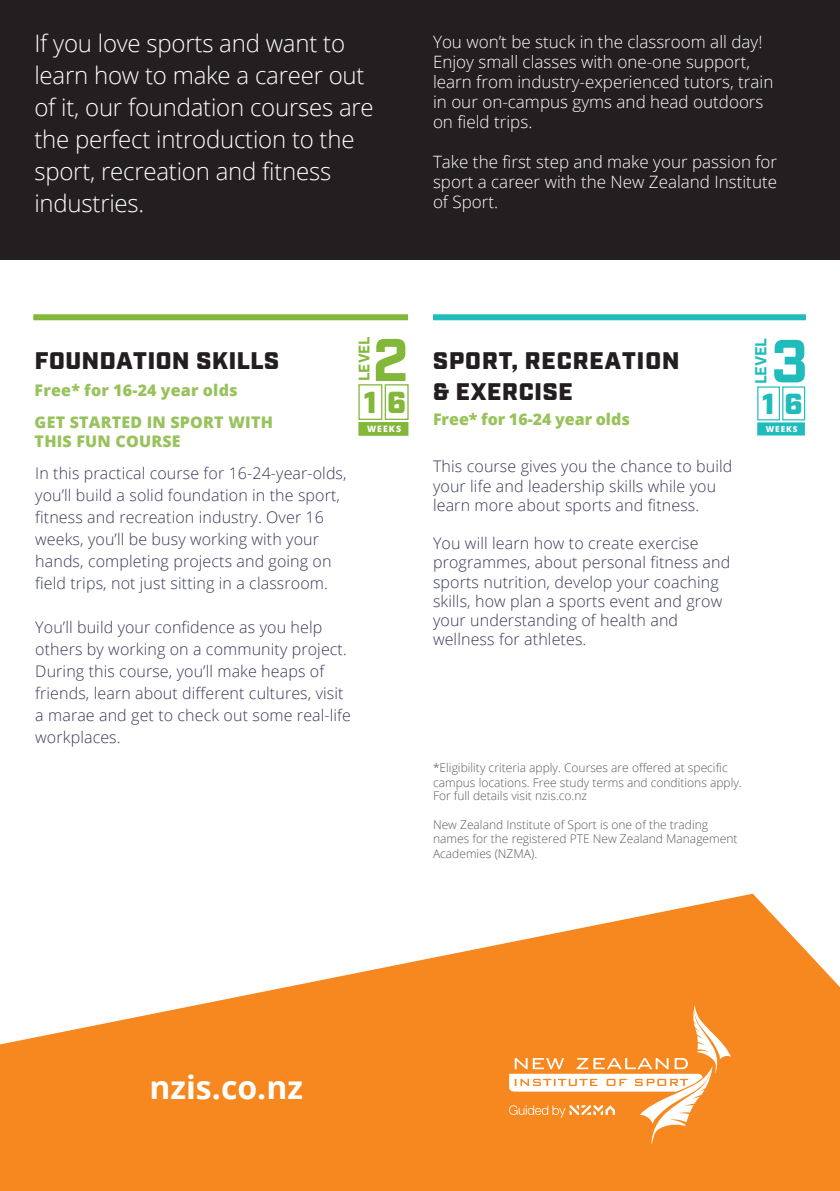
<style>
.page{position:relative;width:840px;height:1191px;background:#fff}
.page>*{position:absolute;margin:0;border:0;box-sizing:border-box;transform-origin:0 0}
.t1{font:700 60.8px "Industry";color:#20bcbc}
.t2{font:700 60.2px "Industry";color:#82b739}
.t3{font:700 32px "Open Sans";color:#fff}
.t4{font:900 30.4px "Industry";color:#82b739}
.t5{font:900 29px "Industry";color:#20bcbc}
.t6{font:300 24px/32px "Open Sans";letter-spacing:-.01em;color:#fff}
.t7{font:900 24px/31.2px "Industry";letter-spacing:.03em;color:#231f20}
.t8{font:300 17px/20px "Open Sans";color:#fff}
.t9{font:300 16px/22px "Open Sans";letter-spacing:.005em;color:#373959}
.t10{font:800 16px/31.2px "Open Sans";letter-spacing:.015em;color:#98c25c}
.t11{font:800 16px "Open Sans";color:#99c25b}
.t12{font:700 16px "Industry";letter-spacing:-.01em;color:#20bcbc}
.t13{font:700 15.2px "Industry";letter-spacing:-.01em;color:#82b739}
.t14{font:300 12px/14px "Open Sans";color:#58595b}
.t15{font:800 8.8px "Open Sans";letter-spacing:.115em;color:#fff}
.t16{font:800 8.2px "Open Sans";letter-spacing:.115em;color:#fff}
.s1{font-weight:800;color:#98c25c}
</style>
<div class="page">
<div style="left:0;top:0;width:839px;height:259px;background:#231f20"></div>
<div style="left:33px;top:314px;width:375px;height:6px;background:#82b739"></div>
<svg style="left:0;top:893px;width:839px;height:298px;fill:#f6881f"></svg>
<div style="left:433px;top:314px;width:372px;height:6px;background:#20bcbc"></div>
<svg style="left:509px;top:1004px;width:221px;height:139px;background:#f79e49"></svg>
<div style="left:756px;top:386px;width:23px;height:34px;background:#fff;border:1px solid #20bcbc"></div>
<div style="left:358px;top:384px;width:24px;height:36px;background:#fff;border:1px solid #82b739"></div>
<div style="left:781px;top:386px;width:23px;height:34px;background:#fff;border:1px solid #20bcbc"></div>
<div style="left:384px;top:384px;width:24px;height:36px;background:#fff;border:1px solid #82b739"></div>
<div style="left:756px;top:422px;width:48px;height:13px;background:#20bcbc;border:2px solid #20bcbc"></div>
<div style="left:358px;top:422px;width:50px;height:14px;background:#82b739;border:2px solid #82b739"></div>
<p class="t6" style="left:34px;top:26px;width:340px">If you love sports and want to learn how to make a career out of it, our foundation courses are the perfect introduction to the sport, recreation and fitness industries.</p>
<p class="t8" style="left:433px;top:31px;width:342px">You won’t be stuck in the classroom all day!<br>Enjoy small classes with one-one support, learn from industry-experienced tutors, train in our on-campus gyms and head outdoors on field trips.</p>
<p class="t8" style="left:433px;top:151px;width:345px;text-align:justify">Take the first step and make your passion for sport a career with the New Zealand Institute of Sport.</p>
<p class="t7" style="left:35px;top:346px;width:246px">FOUNDATION SKILLS</p>
<p class="t10" style="left:35px;top:374px;width:240px">Free* for 16-24 year olds<br>GET STARTED IN SPORT WITH</p>
<p class="t9" style="left:35px;top:424px;width:313px;line-height:31.8px"><span class="s1">THIS FUN COURSE<br></span>In this practical course for 16-24-year-olds,</p>
<p class="t9" style="left:35px;top:483px;width:306px">you’ll build a solid foundation in the sport, fitness and recreation industry. Over 16 weeks, you’ll be busy working with your hands, completing projects and going on field trips, not just sitting in a classroom.</p>
<p class="t9" style="left:35px;top:615px;width:317px">You’ll build your confidence as you help others by working on a community project.<br>During this course, you’ll make heaps of friends, learn about different cultures, visit a marae and get to check out some real-life workplaces.</p>
<p class="t13" style="left:355px;top:381px;width:46px;rotate:-90deg">LEVEL</p>
<p class="t2" style="left:372px;top:324px;width:38px">2</p>
<p class="t12" style="left:751px;top:384px;width:48px;rotate:-90deg">LEVEL</p>
<p class="t1" style="left:770px;top:325px;width:38px">3</p>
<p class="t7" style="left:433px;top:346px;width:248px">SPORT, RECREATION &amp; EXERCISE</p>
<p class="t11" style="left:433px;top:407px;width:198px">Free* for 16-24 year olds</p>
<p class="t9" style="left:433px;top:456px;width:301px;line-height:19.2px">This course gives you the chance to build your life and leadership skills while you learn more about sports and fitness.</p>
<p class="t9" style="left:433px;top:533px;width:298px;line-height:19.2px">You will learn how to create exercise programmes, about personal fitness and sports nutrition, develop your coaching skills, how plan a sports event and grow your understanding of health and wellness for athletes.</p>
<p class="t4" style="left:363px;top:384px;width:44px">1 6</p>
<p class="t5" style="left:761px;top:386px;width:42px">1 6</p>
<p class="t15" style="left:367px;top:422px;width:36px">WEEKS</p>
<p class="t16" style="left:765px;top:422px;width:33px">WEEKS</p>
<p class="t14" style="left:433px;top:760px;width:310px">*Eligibility criteria apply. Courses are offered at specific campus locations. Free study terms and conditions apply.<br>For full details visit nzis.co.nz</p>
<p class="t14" style="left:433px;top:817px;width:306px">New Zealand Institute of Sport is one of the trading names for the registered PTE New Zealand Management<br>Academies (NZMA).</p>
<p class="t3" style="left:149px;top:1064px;width:155px">nzis.co.nz</p>
</div>
